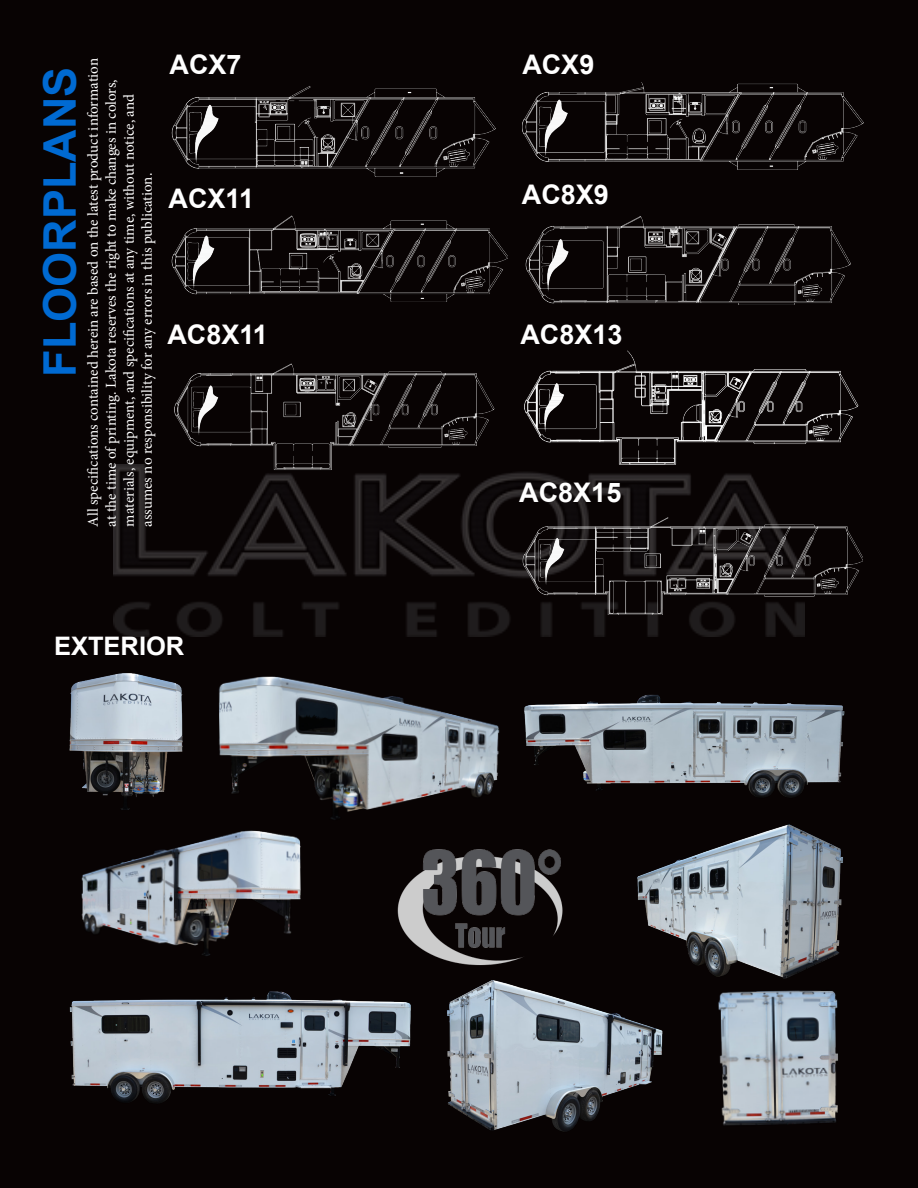
<style>
.page{position:relative;width:918px;height:1188px;background:#080303}
.page>*{position:absolute;margin:0;border:0;box-sizing:border-box;transform-origin:0 0}
.t1{font:700 45px "Arial";color:#006ad2}
.t2{font:700 27px "Arial";color:#fff}
.t3{font:700 25.5px "Arial";color:#fff}
.t4{font:15px/18px "Minion Pro";letter-spacing:-.005em;color:#fff}
</style>
<div class="page">
<img style="left:113px;top:464px;width:692px;height:172px">
<img style="left:54px;top:664px;width:153px;height:155px">
<img style="left:207px;top:669px;width:298px;height:155px">
<img style="left:600px;top:824px;width:264px;height:155px">
<img style="left:696px;top:979px;width:167px;height:155px">
<img style="left:505px;top:669px;width:345px;height:155px">
<img style="left:419px;top:979px;width:268px;height:155px">
<img style="left:61px;top:979px;width:358px;height:155px">
<img style="left:66px;top:824px;width:268px;height:155px">
<img style="left:370px;top:811px;width:216px;height:181px">
<img style="left:522px;top:78px;width:342px;height:92px">
<img style="left:520px;top:349px;width:342px;height:120px">
<img style="left:171px;top:209px;width:336px;height:92px">
<img style="left:171px;top:78px;width:324px;height:98px">
<img style="left:525px;top:208px;width:325px;height:96px">
<img style="left:174px;top:348px;width:320px;height:122px">
<img style="left:522px;top:506px;width:340px;height:109px">
<p class="t1" style="left:30px;top:377px;width:312px;rotate:-90deg">FLOORPLANS</p>
<p class="t4" style="left:84px;top:526px;width:470px;rotate:-90deg">All specifications contained herein are based on the latest product information at the time of printing. Lakota reserves the right to make changes in colors, materials, equipment, and specifications at any time, without notice, and assumes no responsibility for any errors in this publication.</p>
<p class="t2" style="left:170px;top:46px;width:74px">ACX7</p>
<p class="t2" style="left:522px;top:46px;width:74px">ACX9</p>
<p class="t2" style="left:169px;top:181px;width:87px">ACX11</p>
<p class="t2" style="left:522px;top:177px;width:89px">AC8X9</p>
<p class="t2" style="left:167px;top:317px;width:102px">AC8X11</p>
<p class="t2" style="left:520px;top:317px;width:104px">AC8X13</p>
<p class="t2" style="left:519px;top:474px;width:104px">AC8X15</p>
<p class="t3" style="left:54px;top:629px;width:132px">EXTERIOR</p>
</div>
